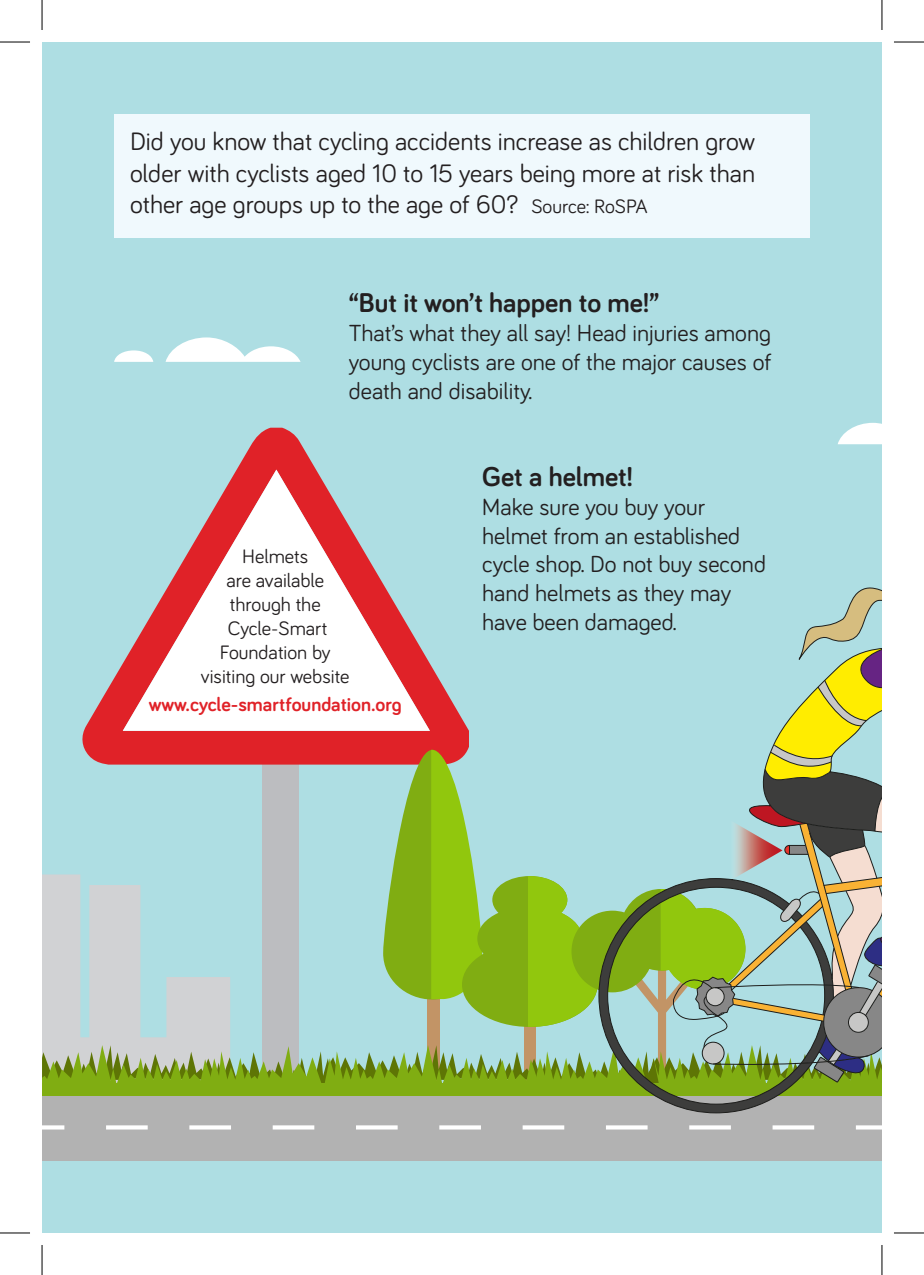
<style>
.page{position:relative;width:924px;height:1275px;background:#fff}
.page>*{position:absolute;margin:0;border:0;box-sizing:border-box;transform-origin:0 0}
.t1{font:700 28px "Bariol";color:#231f20}
.t2{font:26px/31.2px "Bariol";color:#231f20;text-align:justify}
.t3{font:24px/28.8px "Bariol";color:#231f20;text-align:justify}
.t4{font:20px/24px "Bariol";color:#231f20;text-align:center}
.t5{font:700 20px "Bariol";color:#e02228}
.s1{font-size:20px}
</style>
<div class="page">
<div style="left:42px;top:42px;width:839px;height:1191px;background:#aedee3"></div>
<div style="left:42px;top:1095px;width:839px;height:65px;background:#b2b2b2"></div>
<svg style="left:42px;top:1125px;width:839px;height:4px"></svg>
<div style="left:114px;top:114px;width:695px;height:124px;background:#f0f9fd"></div>
<svg style="left:838px;top:423px;width:43px;height:21px"></svg>
<svg style="left:165px;top:337px;width:135px;height:25px"></svg>
<svg style="left:114px;top:350px;width:39px;height:12px"></svg>
<svg style="left:237px;top:428px;width:79px;height:41px;fill:#e02228"></svg>
<svg style="left:169px;top:469px;width:215px;height:116px"></svg>
<div style="left:42px;top:1083px;width:292px;height:12px;background:#80ad12"></div>
<div style="left:324px;top:1083px;width:335px;height:12px;background:#80ad12"></div>
<svg style="left:597px;top:1094px;width:230px;height:19px"></svg>
<svg style="left:606px;top:1094px;width:216px;height:11px"></svg>
<svg style="left:42px;top:585px;width:840px;height:509px"></svg>
<hr style="left:0;top:42px;width:30px;height:1px;background:#000">
<hr style="left:893px;top:42px;width:30px;height:1px;background:#000">
<hr style="left:0;top:1232px;width:30px;height:1px;background:#000">
<hr style="left:893px;top:1232px;width:30px;height:1px;background:#000">
<hr style="left:42px;top:0;width:1px;height:30px;background:#000">
<hr style="left:42px;top:1245px;width:1px;height:30px;background:#000">
<hr style="left:881px;top:0;width:1px;height:30px;background:#000">
<hr style="left:881px;top:1245px;width:1px;height:30px;background:#000">
<p class="t2" style="left:130px;top:125px;width:626px">Did you know that cycling accidents increase as children grow older with cyclists aged 10 to 15 years being more at risk than other age groups up to the age of 60? <span class="s1">Source: RoSPA</span></p>
<p class="t1" style="left:348px;top:283px;width:312px">“But it won’t happen to me!”</p>
<p class="t3" style="left:348px;top:317px;width:424px">That’s what they all say! Head injuries among young cyclists are one of the major causes of death and disability.</p>
<p class="t4" style="left:201px;top:543px;width:150px">Helmets<br>are available through the<br>Cycle-Smart<br>Foundation by visiting our website</p>
<p class="t5" style="left:149px;top:691px;width:254px">www.cycle-smartfoundation.org</p>
<p class="t1" style="left:482px;top:457px;width:152px">Get a helmet!</p>
<p class="t3" style="left:482px;top:491px;width:285px;text-align:left">Make sure you buy your helmet from an established cycle shop. Do not buy second hand helmets as they may have been damaged.</p>
</div>
